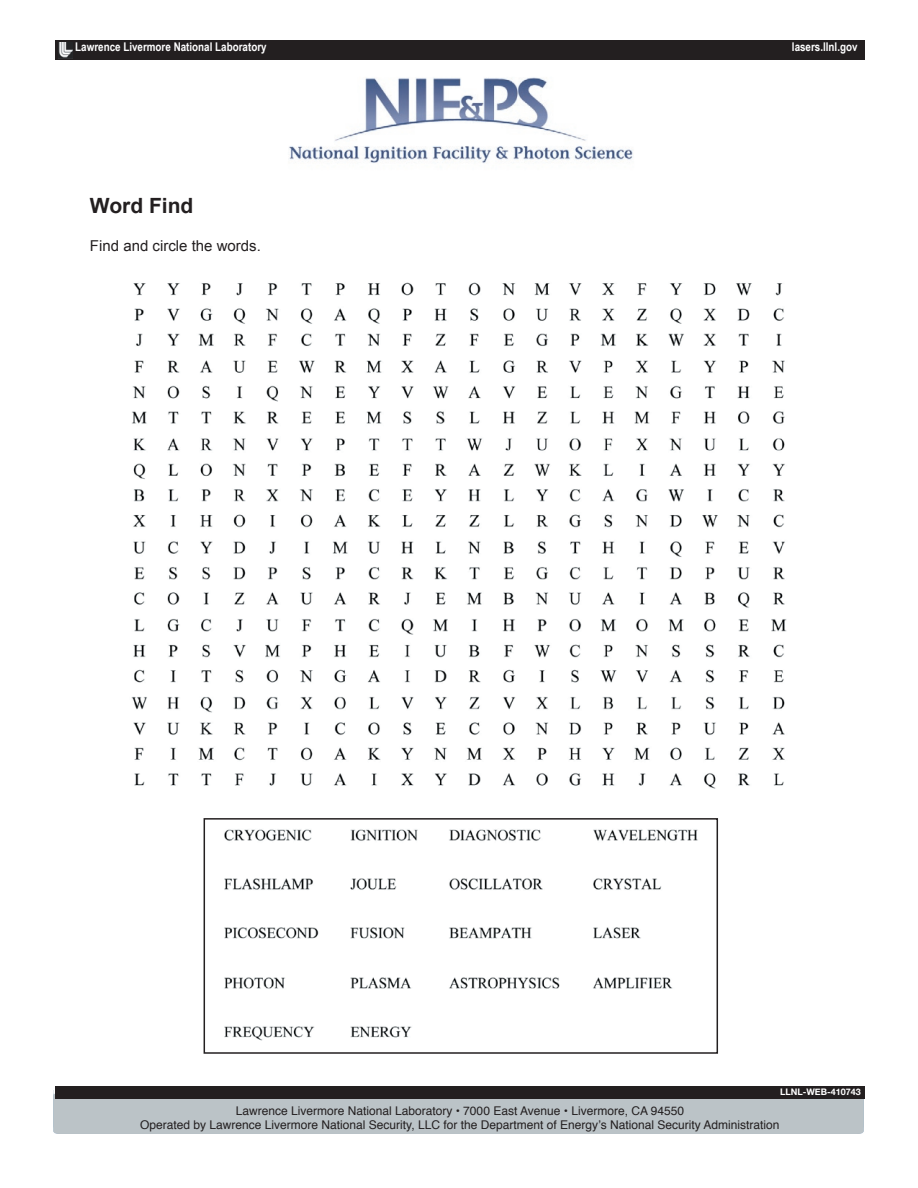
<style>
.page{position:relative;width:918px;height:1188px;background:#fff}
.page>*{position:absolute;margin:0;border:0;box-sizing:border-box;transform-origin:0 0}
.t1{font:700 21px "Arial";color:#231f20}
.t2{font:15px "Arial";color:#231f20}
.t3{font:12px/14.4px "Helvetica";color:#231f20;text-align:center}
.t4{font:700 12px "Arial Narrow";color:#fff}
.t5{font:700 9px "Helvetica Neue";color:#fff}
</style>
<div class="page">
<div style="left:54px;top:1093px;width:810px;height:41px;background:#bbc3c7"></div>
<div style="left:55px;top:1086px;width:809px;height:12px;background:#231f20"></div>
<img style="left:131px;top:282px;width:656px;height:507px">
<img style="left:224px;top:829px;width:474px;height:212px">
<img style="left:265px;top:59px;width:391px;height:104px">
<div style="left:55px;top:40px;width:809px;height:19px;background:#231f20"></div>
<img style="left:58px;top:43px;width:15px;height:15px">
<div style="left:204px;top:818px;width:514px;height:236px;border:2px solid #231f20"></div>
<p class="t4" style="left:75px;top:37px;width:193px">Lawrence Livermore National Laboratory</p>
<p class="t4" style="left:792px;top:37px;width:67px">lasers.llnl.gov</p>
<h1 class="t1" style="left:90px;top:192px;width:105px">Word Find</h1>
<p class="t2" style="left:90px;top:236px;width:172px">Find and circle the words.</p>
<p class="t5" style="left:780px;top:1086px;width:82px">LLNL-WEB-410743</p>
<p class="t3" style="left:140px;top:1104px;width:641px">Lawrence Livermore National Laboratory • 7000 East Avenue • Livermore, CA 94550<br>Operated by Lawrence Livermore National Security, LLC for the Department of Energy’s National Security Administration</p>
</div>
